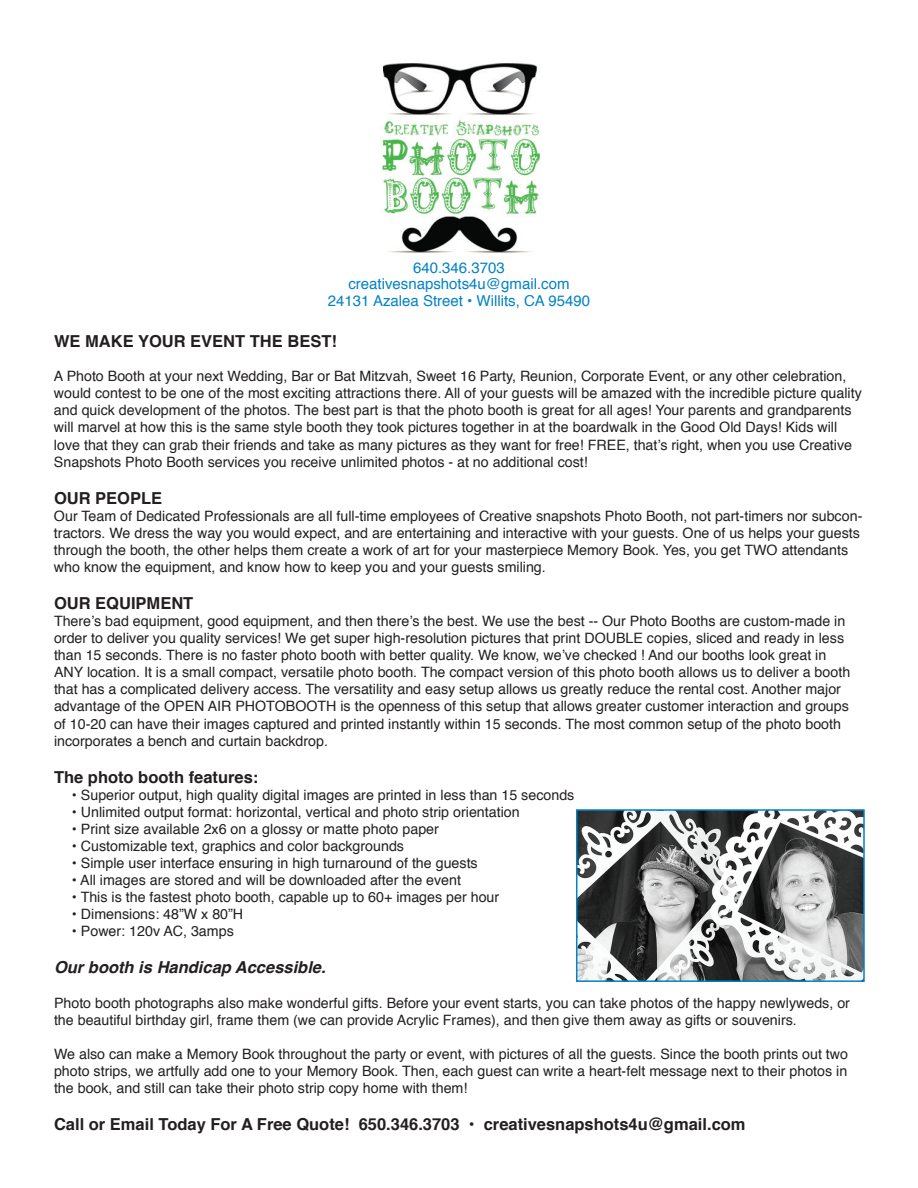
<style>
.page{position:relative;width:918px;height:1188px;background:#fff}
.page>*{position:absolute;margin:0;border:0;box-sizing:border-box;transform-origin:0 0}
.t1{font:700 16.5px "Helvetica";color:#231f20}
.t2{font:italic 700 16.5px "Helvetica";color:#231f20}
.t3{font:15px/16.5px "Helvetica";color:#0382c6;text-align:center}
.t4{font:14.25px/17.1px "Helvetica";color:#231f20}
</style>
<div class="page">
<img style="left:382px;top:63px;width:158px;height:190px">
<img style="left:579px;top:812px;width:283px;height:167px">
<div style="left:576px;top:809px;width:289px;height:173px;border:2px solid #0382c6"></div>
<p class="t3" style="left:328px;top:260px;width:264px">640.346.3703 creativesnapshots4u@gmail.com<br>24131 Azalea Street • Willits, CA 95490</p>
<p class="t1" style="left:54px;top:328px;width:284px">WE MAKE YOUR EVENT THE BEST!</p>
<p class="t4" style="left:54px;top:368px;width:809px">A Photo Booth at your next Wedding, Bar or Bat Mitzvah, Sweet 16 Party, Reunion, Corporate Event, or any other celebration, would contest to be one of the most exciting attractions there. All of your guests will be amazed with the incredible picture quality and quick development of the photos. The best part is that the photo booth is great for all ages! Your parents and grandparents will marvel at how this is the same style booth they took pictures together in at the boardwalk in the Good Old Days! Kids will love that they can grab their friends and take as many pictures as they want for free! FREE, that’s right, when you use Creative Snapshots Photo Booth services you receive unlimited photos - at no additional cost!</p>
<p class="t1" style="left:54px;top:484px;width:110px">OUR PEOPLE</p>
<p class="t4" style="left:54px;top:508px;width:810px">Our Team of Dedicated Professionals are all full-time employees of Creative snapshots Photo Booth, not part-timers nor subcon&shy;tractors. We dress the way you would expect, and are entertaining and interactive with your guests. One of us helps your guests through the booth, the other helps them create a work of art for your masterpiece Memory Book. Yes, you get TWO attendants who know the equipment, and know how to keep you and your guests smiling.</p>
<p class="t1" style="left:54px;top:590px;width:141px">OUR EQUIPMENT</p>
<p class="t4" style="left:54px;top:613px;width:798px">There’s bad equipment, good equipment, and then there’s the best. We use the best -- Our Photo Booths are custom-made in order to deliver you quality services! We get super high-resolution pictures that print DOUBLE copies, sliced and ready in less than 15 seconds. There is no faster photo booth with better quality. We know, we’ve checked ! And our booths look great in ANY location. It is a small compact, versatile photo booth. The compact version of this photo booth allows us to deliver a booth that has a complicated delivery access. The versatility and easy setup allows us greatly reduce the rental cost. Another major advantage of the OPEN AIR PHOTOBOOTH is the openness of this setup that allows greater customer interaction and groups of 10-20 can have their images captured and printed instantly within 15 seconds. The most common setup of the photo booth incorporates a bench and curtain backdrop.</p>
<p class="t1" style="left:54px;top:763px;width:206px">The photo booth features:</p>
<p class="t4" style="left:72px;top:787px;width:504px">• Superior output, high quality digital images are printed in less than 15 seconds</p>
<p class="t4" style="left:72px;top:804px;width:449px">• Unlimited output format: horizontal, vertical and photo strip orientation</p>
<p class="t4" style="left:72px;top:821px;width:368px">• Print size available 2x6 on a glossy or matte photo paper</p>
<p class="t4" style="left:72px;top:838px;width:334px">• Customizable text, graphics and color backgrounds</p>
<p class="t4" style="left:72px;top:855px;width:407px">• Simple user interface ensuring in high turnaround of the guests</p>
<p class="t4" style="left:72px;top:872px;width:391px">• All images are stored and will be downloaded after the event</p>
<p class="t4" style="left:72px;top:889px;width:429px">• This is the fastest photo booth, capable up to 60+ images per hour</p>
<p class="t4" style="left:72px;top:906px;width:173px">• Dimensions: 48”W x 80”H</p>
<p class="t4" style="left:72px;top:923px;width:163px">• Power: 120v AC, 3amps</p>
<p class="t2" style="left:54px;top:954px;width:273px">Our booth is Handicap Accessible.</p>
<p class="t4" style="left:54px;top:994px;width:798px">Photo booth photographs also make wonderful gifts. Before your event starts, you can take photos of the happy newlyweds, or the beautiful birthday girl, frame them (we can provide Acrylic Frames), and then give them away as gifts or souvenirs.</p>
<p class="t4" style="left:54px;top:1046px;width:796px;text-align:justify">We also can make a Memory Book throughout the party or event, with pictures of all the guests. Since the booth prints out two photo strips, we artfully add one to your Memory Book. Then, each guest can write a heart-felt message next to their photos in the book, and still can take their photo strip copy home with them!</p>
<p class="t1" style="left:54px;top:1111px;width:693px">Call or Email Today For A Free Quote! 650.346.3703 • creativesnapshots4u@gmail.com</p>
</div>
